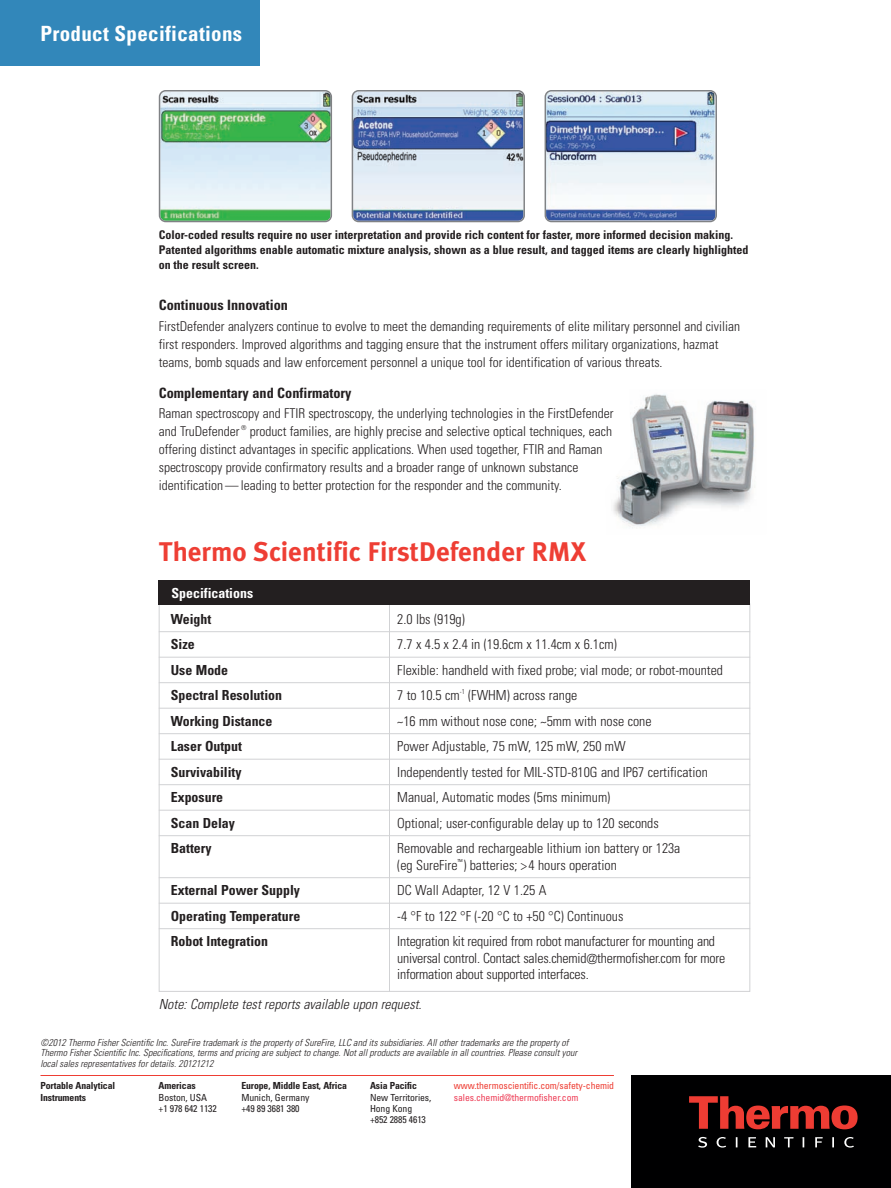
<style>
.page{position:relative;width:891px;height:1188px;background:#fff}
.page>*{position:absolute;margin:0;border:0;box-sizing:border-box;transform-origin:0 0}
.t1{font:700 27px "Meta Plus Lining";color:#ee3e34}
.t2{font:700 condensed 21px "Univers";letter-spacing:.015em;color:#fff}
.t3{font:700 condensed 14.25px "Univers";color:#231f20}
.t4{font:300 condensed 13.8px/16.5px "Univers";color:#231f20}
.t5{font:700 condensed 13.8px "Univers";color:#231f20}
.t6{font:italic 300 condensed 13.8px "Univers";letter-spacing:.005em;color:#231f20}
.t7{font:700 condensed 13.8px "Univers";color:#fff}
.t8{font:300 condensed 13.5px/18px "Univers";color:#231f20}
.t9{font:700 condensed 12px/15px "Univers";color:#231f20}
.t10{font:italic 300 condensed 9.75px/10.5px "Univers";letter-spacing:.005em;color:#231f20}
.t11{font:condensed 9.75px/11.2px "Univers";letter-spacing:-.01em;color:#231f20}
.t12{font:700 condensed 9.75px "Univers";letter-spacing:-.01em;color:#231f20}
.t13{font:condensed 9.75px "Univers";letter-spacing:-.01em;color:#ee3e34}
.t14{font:condensed 9.75px "Univers";letter-spacing:-.01em;color:#ee3d56}
</style>
<div class="page">
<svg style="left:159px;top:90px;width:173px;height:132px;background:#add4bf"></svg>
<svg style="left:352px;top:90px;width:173px;height:132px;background:#a8b7d1"></svg>
<svg style="left:545px;top:90px;width:172px;height:132px"></svg>
<div style="left:0;top:0;width:259px;height:66px;background:#3287ba"></div>
<hr style="left:40px;top:1075px;width:574px;height:1px;background:#ee3e34">
<div style="left:632px;top:1076px;width:259px;height:112px;background:#000001"></div>
<svg style="left:689px;top:1096px;width:169px;height:33px"></svg>
<svg style="left:698px;top:1137px;width:156px;height:11px"></svg>
<hr style="left:389px;top:604px;width:1px;height:388px;background:#d1d2d4">
<div style="left:159px;top:580px;width:591px;height:25px;background:#231f20"></div>
<hr style="left:159px;top:631px;width:591px;height:1px;background:#d1d2d4">
<hr style="left:159px;top:657px;width:591px;height:1px;background:#d1d2d4">
<hr style="left:159px;top:682px;width:591px;height:1px;background:#d1d2d4">
<hr style="left:159px;top:708px;width:591px;height:1px;background:#d1d2d4">
<hr style="left:159px;top:733px;width:591px;height:1px;background:#d1d2d4">
<hr style="left:159px;top:759px;width:591px;height:1px;background:#d1d2d4">
<hr style="left:159px;top:784px;width:591px;height:1px;background:#d1d2d4">
<hr style="left:159px;top:810px;width:591px;height:1px;background:#d1d2d4">
<hr style="left:159px;top:835px;width:591px;height:1px;background:#d1d2d4">
<hr style="left:159px;top:877px;width:591px;height:1px;background:#d1d2d4">
<hr style="left:159px;top:903px;width:591px;height:1px;background:#d1d2d4">
<hr style="left:159px;top:928px;width:591px;height:1px;background:#d1d2d4">
<img style="left:613px;top:394px;width:142px;height:134px">
<h2 class="t2" style="left:40px;top:20px;width:203px">Product Specifications</h2>
<p class="t9" style="left:159px;top:227px;width:591px">Color-coded results require no user interpretation and provide rich content for faster, more informed decision making.<br>Patented algorithms enable automatic mixture analysis, shown as a blue result, and tagged items are clearly highlighted on the result screen.</p>
<p class="t3" style="left:159px;top:296px;width:131px">Continuous Innovation</p>
<p class="t8" style="left:159px;top:317px;width:583px">FirstDefender analyzers continue to evolve to meet the demanding requirements of elite military personnel and civilian first responders. Improved algorithms and tagging ensure that the instrument offers military organizations, hazmat teams, bomb squads and law enforcement personnel a unique tool for identification of various threats.</p>
<p class="t3" style="left:159px;top:384px;width:194px">Complementary and Confirmatory</p>
<p class="t8" style="left:159px;top:404px;width:456px">Raman spectroscopy and FTIR spectroscopy, the underlying technologies in the FirstDefender and TruDefender <sup>®</sup> product families, are highly precise and selective optical techniques, each offering distinct advantages in specific applications. When used together, FTIR and Raman spectroscopy provide confirmatory results and a broader range of unknown substance identification — leading to better protection for the responder and the community.</p>
<h1 class="t1" style="left:159px;top:536px;width:429px">Thermo Scientific FirstDefender RMX</h1>
<p class="t7" style="left:172px;top:585px;width:83px">Specifications</p>
<p class="t5" style="left:171px;top:610px;width:42px">Weight</p>
<p class="t4" style="left:397px;top:611px;width:69px">2.0 lbs (919g)</p>
<p class="t5" style="left:171px;top:636px;width:25px">Size</p>
<p class="t4" style="left:397px;top:636px;width:221px">7.7 x 4.5 x 2.4 in (19.6cm x 11.4cm x 6.1cm)</p>
<p class="t5" style="left:171px;top:661px;width:59px">Use Mode</p>
<p class="t4" style="left:397px;top:662px;width:327px">Flexible: handheld with fixed probe; vial mode; or robot-mounted</p>
<p class="t5" style="left:171px;top:687px;width:113px">Spectral Resolution</p>
<p class="t4" style="left:397px;top:687px;width:182px">7 to 10.5 cm<sup>-1</sup> (FWHM) across range</p>
<p class="t5" style="left:171px;top:712px;width:103px">Working Distance</p>
<p class="t4" style="left:397px;top:713px;width:256px">~16 mm without nose cone; ~5mm with nose cone</p>
<p class="t5" style="left:171px;top:738px;width:73px">Laser Output</p>
<p class="t4" style="left:397px;top:738px;width:230px">Power Adjustable, 75 mW, 125 mW, 250 mW</p>
<p class="t5" style="left:171px;top:763px;width:72px">Survivability</p>
<p class="t4" style="left:397px;top:764px;width:312px">Independently tested for MIL-STD-810G and IP67 certification</p>
<p class="t5" style="left:171px;top:789px;width:54px">Exposure</p>
<p class="t4" style="left:397px;top:789px;width:215px">Manual, Automatic modes (5ms minimum)</p>
<p class="t5" style="left:171px;top:814px;width:66px">Scan Delay</p>
<p class="t4" style="left:397px;top:815px;width:263px">Optional; user-configurable delay up to 120 seconds</p>
<p class="t5" style="left:171px;top:840px;width:42px">Battery</p>
<p class="t4" style="left:397px;top:840px;width:285px">Removable and rechargeable lithium ion battery or 123a (eg SureFire<sup>™</sup>) batteries; &gt;4 hours operation</p>
<p class="t5" style="left:171px;top:882px;width:131px">External Power Supply</p>
<p class="t4" style="left:397px;top:882px;width:151px">DC Wall Adapter, 12 V 1.25 A</p>
<p class="t5" style="left:171px;top:907px;width:131px">Operating Temperature</p>
<p class="t4" style="left:397px;top:908px;width:228px">-4 °F to 122 °F (-20 °C to +50 °C) Continuous</p>
<p class="t5" style="left:171px;top:933px;width:99px">Robot Integration</p>
<p class="t4" style="left:397px;top:933px;width:329px">Integration kit required from robot manufacturer for mounting and universal control. Contact sales.chemid@thermofisher.com for more information about supported interfaces.</p>
<p class="t6" style="left:159px;top:996px;width:264px">Note: Complete test reports available upon request.</p>
<p class="t10" style="left:40px;top:1037px;width:538px">©2012 Thermo Fisher Scientific Inc. SureFire trademark is the property of SureFire, LLC and its subsidiaries. All other trademarks are the property of<br>Thermo Fisher Scientific Inc. Specifications, terms and pricing are subject to change. Not all products are available in all countries. Please consult your local sales representatives for details. 20121212</p>
<p class="t12" style="left:40px;top:1080px;width:76px">Portable Analytical</p>
<p class="t12" style="left:159px;top:1080px;width:39px">Americas</p>
<p class="t12" style="left:241px;top:1080px;width:107px">Europe, Middle East, Africa</p>
<p class="t12" style="left:370px;top:1080px;width:48px">Asia Pacific</p>
<p class="t13" style="left:454px;top:1080px;width:162px">www.thermoscientific.com/safety-chemid</p>
<p class="t12" style="left:40px;top:1091px;width:47px">Instruments</p>
<p class="t11" style="left:159px;top:1091px;width:50px">Boston, USA</p>
<p class="t11" style="left:241px;top:1091px;width:70px">Munich, Germany</p>
<p class="t11" style="left:370px;top:1091px;width:63px">New Territories,</p>
<p class="t14" style="left:454px;top:1091px;width:126px">sales.chemid@thermofisher.com</p>
<p class="t11" style="left:159px;top:1102px;width:60px">+1 978 642 1132</p>
<p class="t11" style="left:241px;top:1102px;width:60px">+49 89 3681 380</p>
<p class="t11" style="left:370px;top:1102px;width:57px">Hong Kong +852 2885 4613</p>
</div>
